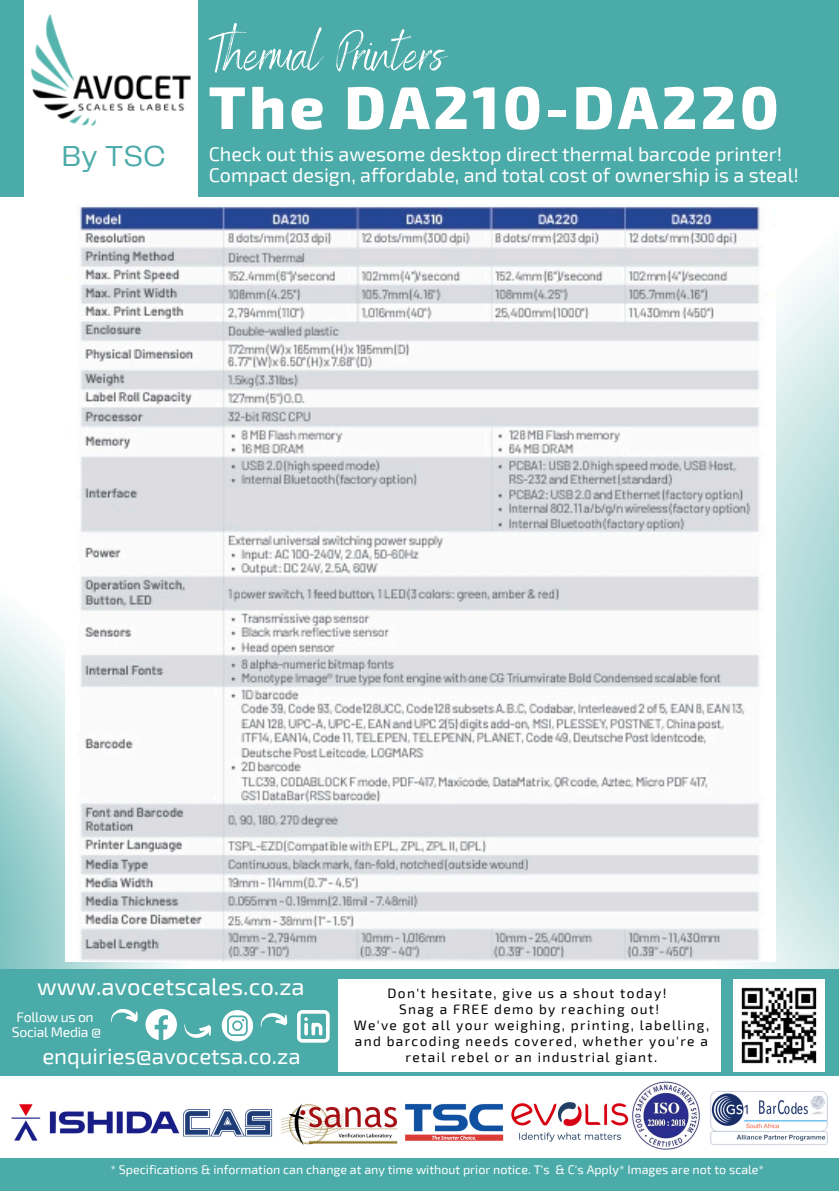
<style>
.page{position:relative;width:839px;height:1191px;background:#fff}
.page>*{position:absolute;margin:0;border:0;box-sizing:border-box;transform-origin:0 0}
.t1{font:800 60.2px "Exo 2";letter-spacing:.06em;color:#fff}
.t2{font:53.6px "Benedict";color:#fff}
.t3{font:30px "Telegraf";color:#4aaba8}
.t4{font:23.8px "Exo 2";color:#fff}
.t5{font:22.2px "Exo 2";color:#fff}
.t6{font:19.8px/21px "Exo 2";color:#fff}
.t7{font:14px/14.6px "Exo 2";letter-spacing:-.02em;color:#fff;text-align:center}
.t8{font:13.6px "Exo 2";letter-spacing:.1em;color:#000}
.t9{font:12.4px "Exo 2";color:#fff}
</style>
<div class="page">
<svg style="left:511px;top:257px;width:327px;height:713px;background:#c8e5e4"></svg>
<svg style="left:0;top:608px;width:273px;height:362px;background:#badedd"></svg>
<div style="left:0;top:0;width:838px;height:197px;background:#4aaba8"></div>
<div style="left:24px;top:0;width:174px;height:271px;background:#fff"></div>
<div style="left:0;top:970px;width:838px;height:221px;background:#4aaba8"></div>
<svg style="left:297px;top:1010px;width:32px;height:33px"></svg>
<svg style="left:111px;top:1008px;width:100px;height:33px"></svg>
<svg style="left:222px;top:1010px;width:66px;height:31px"></svg>
<img style="left:32px;top:14px;width:159px;height:111px">
<img style="left:733px;top:980px;width:91px;height:91px">
<div style="left:338px;top:979px;width:383px;height:93px;background:#fff"></div>
<img style="left:0;top:1076px;width:838px;height:81px">
<img style="left:65px;top:206px;width:710px;height:756px">
<p class="t2" style="left:209px;top:19px;width:237px">Thermal Printers</p>
<p class="t3" style="left:62px;top:143px;width:106px">By TSC</p>
<h3 class="t1" style="left:209px;top:68px;width:571px">The DA210-DA220</h3>
<p class="t6" style="left:209px;top:143px;width:591px">Check out this awesome desktop direct thermal barcode printer!<br>Compact design, affordable, and total cost of ownership is a steal!</p>
<p class="t4" style="left:37px;top:971px;width:269px">www.avocetscales.co.za</p>
<h2 class="t7" style="left:12px;top:1009px;width:91px">Follow us on<br>Social Media @</h2>
<h4 class="t5" style="left:42px;top:1042px;width:260px">enquiries@avocetsa.co.za</h4>
<p class="t8" style="left:387px;top:985px;width:280px">Don't hesitate, give us a shout today!</p>
<p class="t8" style="left:399px;top:1001px;width:262px">Snag a FREE demo by reaching out!</p>
<p class="t8" style="left:354px;top:1016px;width:357px">We've got all your weighing, printing, labelling,</p>
<p class="t8" style="left:355px;top:1032px;width:354px">and barcoding needs covered, whether you're a</p>
<p class="t8" style="left:405px;top:1048px;width:253px">retail rebel or an industrial giant.</p>
<h6 class="t9" style="left:111px;top:1162px;width:655px">* Specifications &amp; information can change at any time without prior notice. T's &amp; C's Apply* Images are not to scale*</h6>
</div>
